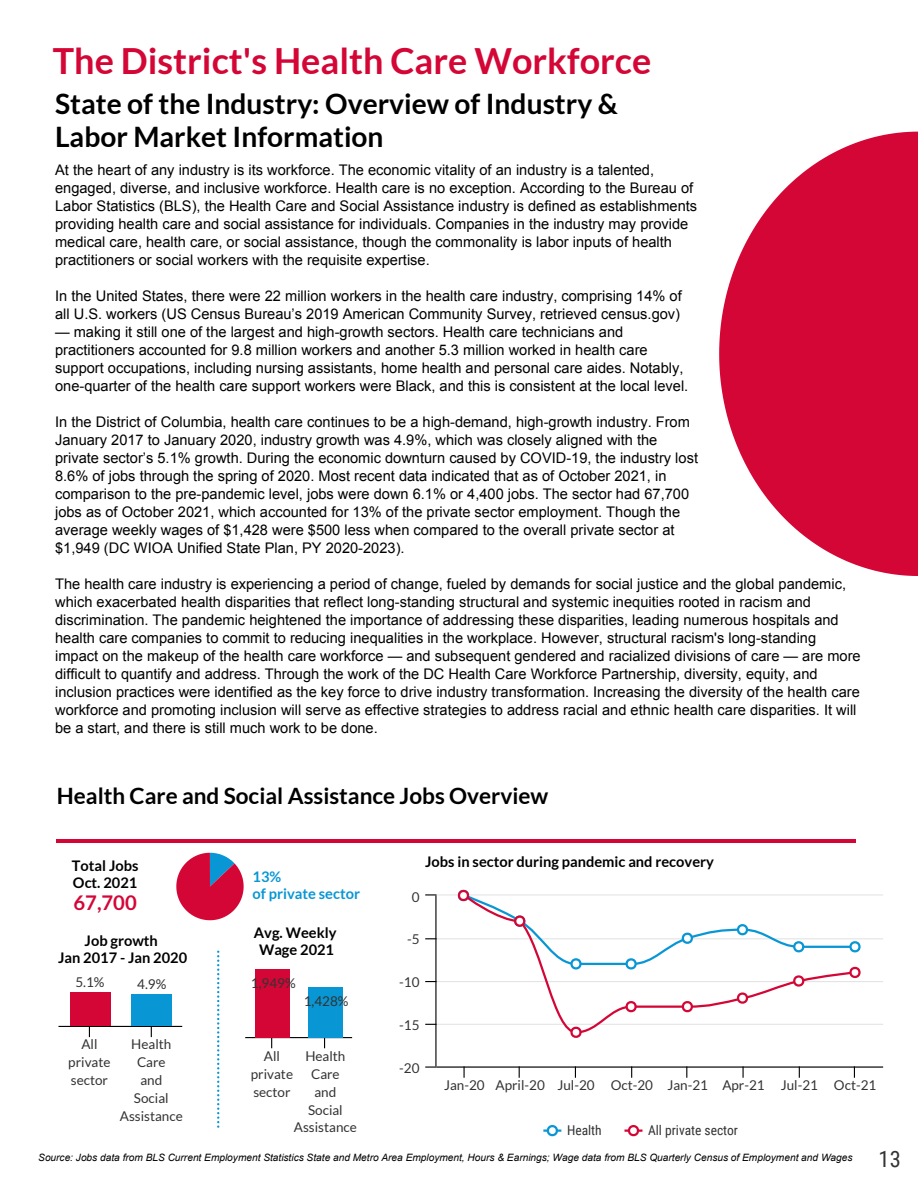
<style>
.page{position:relative;width:918px;height:1188px;background:#fff}
.page>*{position:absolute;margin:0;border:0;box-sizing:border-box;transform-origin:0 0}
.t1{font:700 36px "Lato";color:#d40636}
.t2{font:700 28.2px/33.8px "Lato";color:#000}
.t3{font:700 22.5px "Lato";color:#000}
.t4{font:22.5px "Roboto Condensed";color:#333}
.t5{font:700 20.25px "Lato";color:#d40636}
.t6{font:14.7px/18px "Arial";color:#000}
.t7{font:700 14.7px/16.8px "Lato";color:#000;text-align:center}
.t8{font:700 14.7px/16.8px "Lato";color:#0896d4}
.t9{font:13.5px/18px "Lato";color:#333;text-align:center}
.t10{font:13.5px "Roboto Condensed";color:#333}
.t11{font:italic 10.2px "Arial";color:#000}
</style>
<div class="page">
<svg style="left:719px;top:132px;width:199px;height:444px;fill:#d40636"></svg>
<svg style="left:176px;top:853px;width:68px;height:67px"></svg>
<hr style="left:58px;top:1026px;width:124px;height:1px;background:#000">
<div style="left:70px;top:992px;width:40px;height:34px;background:#d40636"></div>
<div style="left:132px;top:994px;width:40px;height:32px;background:#0896d4"></div>
<hr style="left:245px;top:1037px;width:107px;height:1px;background:#000">
<div style="left:255px;top:970px;width:35px;height:67px;background:#d40636"></div>
<div style="left:308px;top:988px;width:35px;height:49px;background:#0896d4"></div>
<hr style="left:56px;top:839px;width:800px;height:4px;background:#d40636">
<hr style="left:436px;top:894px;width:447px;height:2px;background:#e4e4e4">
<hr style="left:436px;top:938px;width:447px;height:1px;background:#e4e4e4">
<hr style="left:436px;top:981px;width:447px;height:1px;background:#e4e4e4">
<hr style="left:436px;top:1024px;width:447px;height:1px;background:#e4e4e4">
<svg style="left:742px;top:1068px;width:2px;height:10px"></svg>
<svg style="left:463px;top:1068px;width:2px;height:10px"></svg>
<hr style="left:436px;top:1066px;width:447px;height:2px;background:#000">
<svg style="left:425px;top:894px;width:11px;height:2px"></svg>
<svg style="left:425px;top:1066px;width:11px;height:2px"></svg>
<hr style="left:435px;top:896px;width:2px;height:171px;background:#000">
<svg style="left:568px;top:1026px;width:14px;height:12px"></svg>
<svg style="left:455px;top:889px;width:406px;height:124px"></svg>
<hr style="left:543px;top:1129px;width:18px;height:3px;background:#0896d4">
<svg style="left:544px;top:1125px;width:14px;height:12px"></svg>
<hr style="left:624px;top:1129px;width:18px;height:3px;background:#d40636">
<svg style="left:625px;top:1125px;width:14px;height:12px"></svg>
<svg style="left:217px;top:951px;width:2px;height:177px"></svg>
<h1 class="t1" style="left:53px;top:41px;width:600px">The District's Health Care Workforce</h1>
<h2 class="t2" style="left:55px;top:86px;width:564px">State of the Industry: Overview of Industry &amp;<br>Labor Market Information</h2>
<p class="t6" style="left:55px;top:161px;width:644px">At the heart of any industry is its workforce. The economic vitality of an industry is a talented, engaged, diverse, and inclusive workforce. Health care is no exception. According to the Bureau of Labor Statistics (BLS), the Health Care and Social Assistance industry is defined as establishments providing health care and social assistance for individuals. Companies in the industry may provide medical care, health care, or social assistance, though the commonality is labor inputs of health practitioners or social workers with the requisite expertise.</p>
<p class="t6" style="left:55px;top:287px;width:628px">In the United States, there were 22 million workers in the health care industry, comprising 14% of all U.S. workers (US Census Bureau’s 2019 American Community Survey, retrieved census.gov)</p>
<p class="t6" style="left:55px;top:323px;width:635px">— making it still one of the largest and high-growth sectors. Health care technicians and practitioners accounted for 9.8 million workers and another 5.3 million worked in health care support occupations, including nursing assistants, home health and personal care aides. Notably, one-quarter of the health care support workers were Black, and this is consistent at the local level.</p>
<p class="t6" style="left:55px;top:413px;width:644px">In the District of Columbia, health care continues to be a high-demand, high-growth industry. From January 2017 to January 2020, industry growth was 4.9%, which was closely aligned with the private sector’s 5.1% growth. During the economic downturn caused by COVID-19, the industry lost 8.6% of jobs through the spring of 2020. Most recent data indicated that as of October 2021, in comparison to the pre-pandemic level, jobs were down 6.1% or 4,400 jobs. The sector had 67,700 jobs as of October 2021, which accounted for 13% of the private sector employment. Though the average weekly wages of $1,428 were $500 less when compared to the overall private sector at $1,949 (DC WIOA Unified State Plan, PY 2020-2023).</p>
<p class="t6" style="left:55px;top:575px;width:807px">The health care industry is experiencing a period of change, fueled by demands for social justice and the global pandemic, which exacerbated health disparities that reflect long-standing structural and systemic inequities rooted in racism and discrimination. The pandemic heightened the importance of addressing these disparities, leading numerous hospitals and health care companies to commit to reducing inequalities in the workplace. However, structural racism's long-standing impact on the makeup of the health care workforce — and subsequent gendered and racialized divisions of care — are more difficult to quantify and address. Through the work of the DC Health Care Workforce Partnership, diversity, equity, and inclusion practices were identified as the key force to drive industry transformation. Increasing the diversity of the health care workforce and promoting inclusion will serve as effective strategies to address racial and ethnic health care disparities. It will be a start, and there is still much work to be done.</p>
<h3 class="t3" style="left:57px;top:783px;width:493px">Health Care and Social Assistance Jobs Overview</h3>
<p class="t7" style="left:72px;top:857px;width:68px;text-align:left">Total Jobs<br>Oct. 2021</p>
<h3 class="t5" style="left:74px;top:891px;width:65px">67,700</h3>
<p class="t7" style="left:58px;top:932px;width:131px">Job growth<br>Jan 2017 - Jan 2020</p>
<p class="t9" style="left:75px;top:973px;width:31px">5.1%</p>
<p class="t9" style="left:137px;top:975px;width:31px">4.9%</p>
<p class="t9" style="left:68px;top:1035px;width:44px">All private sector</p>
<p class="t9" style="left:120px;top:1035px;width:64px">Health<br>Care<br>and<br>Social<br>Assistance</p>
<p class="t8" style="left:253px;top:868px;width:109px">13%<br>of private sector</p>
<p class="t7" style="left:254px;top:924px;width:84px">Avg. Weekly<br>Wage 2021</p>
<p class="t9" style="left:251px;top:974px;width:46px">1,949%</p>
<p class="t9" style="left:304px;top:992px;width:46px">1,428%</p>
<p class="t9" style="left:251px;top:1047px;width:44px">All private sector</p>
<p class="t9" style="left:294px;top:1047px;width:64px">Health<br>Care<br>and<br>Social<br>Assistance</p>
<p class="t7" style="left:425px;top:853px;width:290px">Jobs in sector during pandemic and recovery</p>
<p class="t9" style="left:412px;top:888px;width:9px">0</p>
<p class="t9" style="left:407px;top:930px;width:14px">-5</p>
<p class="t9" style="left:399px;top:973px;width:22px">-10</p>
<p class="t9" style="left:399px;top:1016px;width:22px">-15</p>
<p class="t9" style="left:399px;top:1059px;width:22px">-20</p>
<p class="t9" style="left:444px;top:1076px;width:434px">Jan-20 April-20 Jul-20 Oct-20 Jan-21 Apr-21 Jul-21 Oct-21</p>
<p class="t10" style="left:567px;top:1121px;width:36px">Health</p>
<p class="t10" style="left:648px;top:1121px;width:91px">All private sector</p>
<p class="t11" style="left:38px;top:1151px;width:816px">Source: Jobs data from BLS Current Employment Statistics State and Metro Area Employment, Hours &amp; Earnings; Wage data from BLS Quarterly Census of Employment and Wages</p>
<h3 class="t4" style="left:879px;top:1143px;width:24px">13</h3>
</div>
